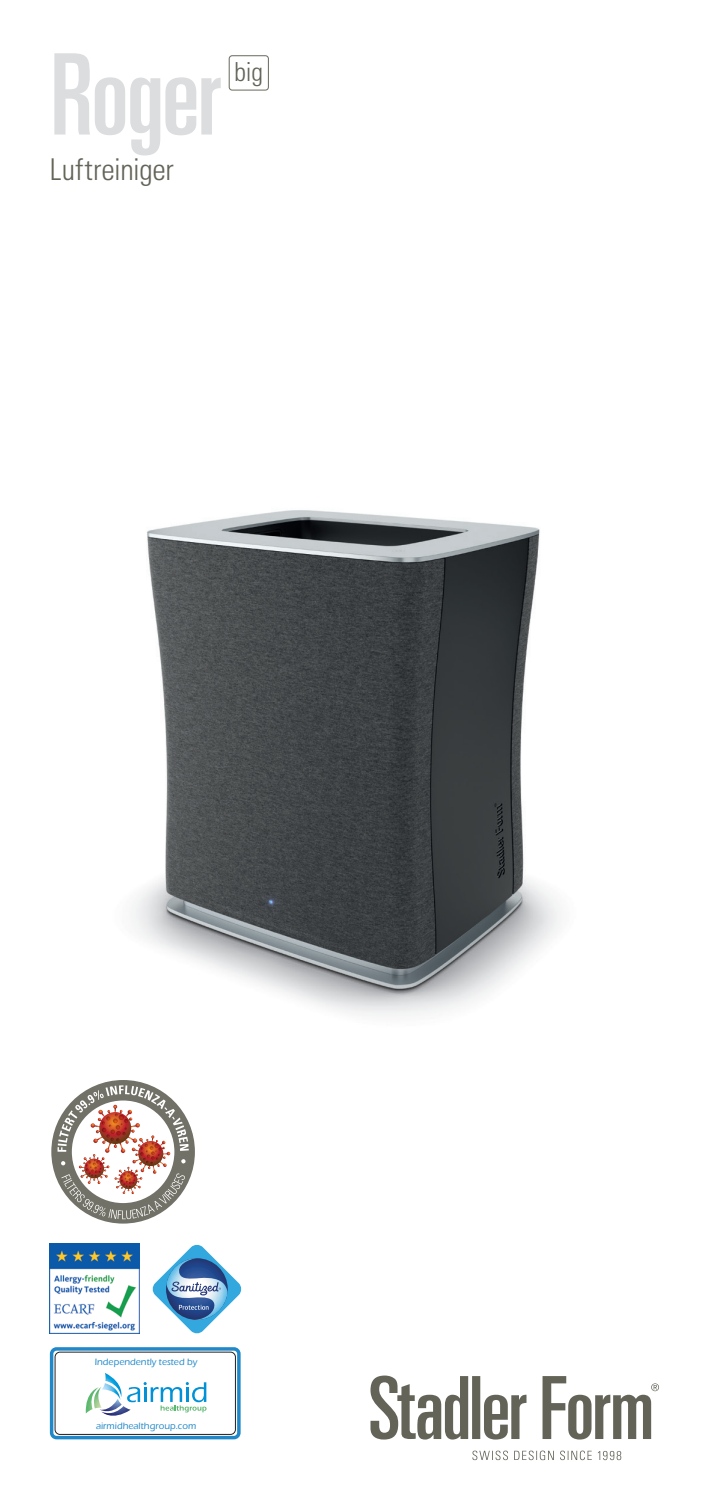
<style>
.page{position:relative;width:702px;height:1489px;background:#fff}
.page>*{position:absolute;margin:0;border:0;box-sizing:border-box;transform-origin:0 0}
.t1{font:112.5px "Univers LTCYR 59 Ult Cond";letter-spacing:-.02em;color:#dcdddf}
.t2{font:30px "Univers LTCYR 47 Light Cond";letter-spacing:-.005em;color:#636358}
.t3{font:26.25px "Univers LTCYR 47 Light Cond";color:#636358}
.t4{font:500 9.5px "Eras ITC";color:#2188c9}
</style>
<div class="page">
<svg style="left:370px;top:1375px;width:289px;height:84px"></svg>
<img style="left:133px;top:510px;width:427px;height:505px">
<img style="left:50px;top:1243px;width:90px;height:89px">
<svg style="left:52px;top:1348px;width:187px;height:89px"></svg>
<div style="left:50px;top:1346px;width:190px;height:93px;border:3px solid #2088c9;border-radius:5px"></div>
<div style="left:55px;top:1351px;width:180px;height:83px;background:#fff;border-radius:5px"></div>
<div style="left:55px;top:1351px;width:181px;height:83px;border:1px solid #231f20;border-radius:5px"></div>
<svg style="left:85px;top:1373px;width:121px;height:43px"></svg>
<svg style="left:153px;top:1244px;width:88px;height:89px"></svg>
<div style="left:229px;top:55px;width:40px;height:36px;border:1px solid #737267;border-radius:3px"></div>
<svg style="left:51px;top:1080px;width:144px;height:143px"></svg>
<h1 class="t1" style="left:50px;top:17px;width:172px">Roger</h1>
<h2 class="t2" style="left:50px;top:149px;width:125px">Luftreiniger</h2>
<h3 class="t3" style="left:234px;top:54px;width:30px">big</h3>
<p class="t4" style="left:95px;top:1356px;width:104px">Independently tested by</p>
<p class="t4" style="left:96px;top:1420px;width:102px">airmidhealthgroup.com</p>
</div>
